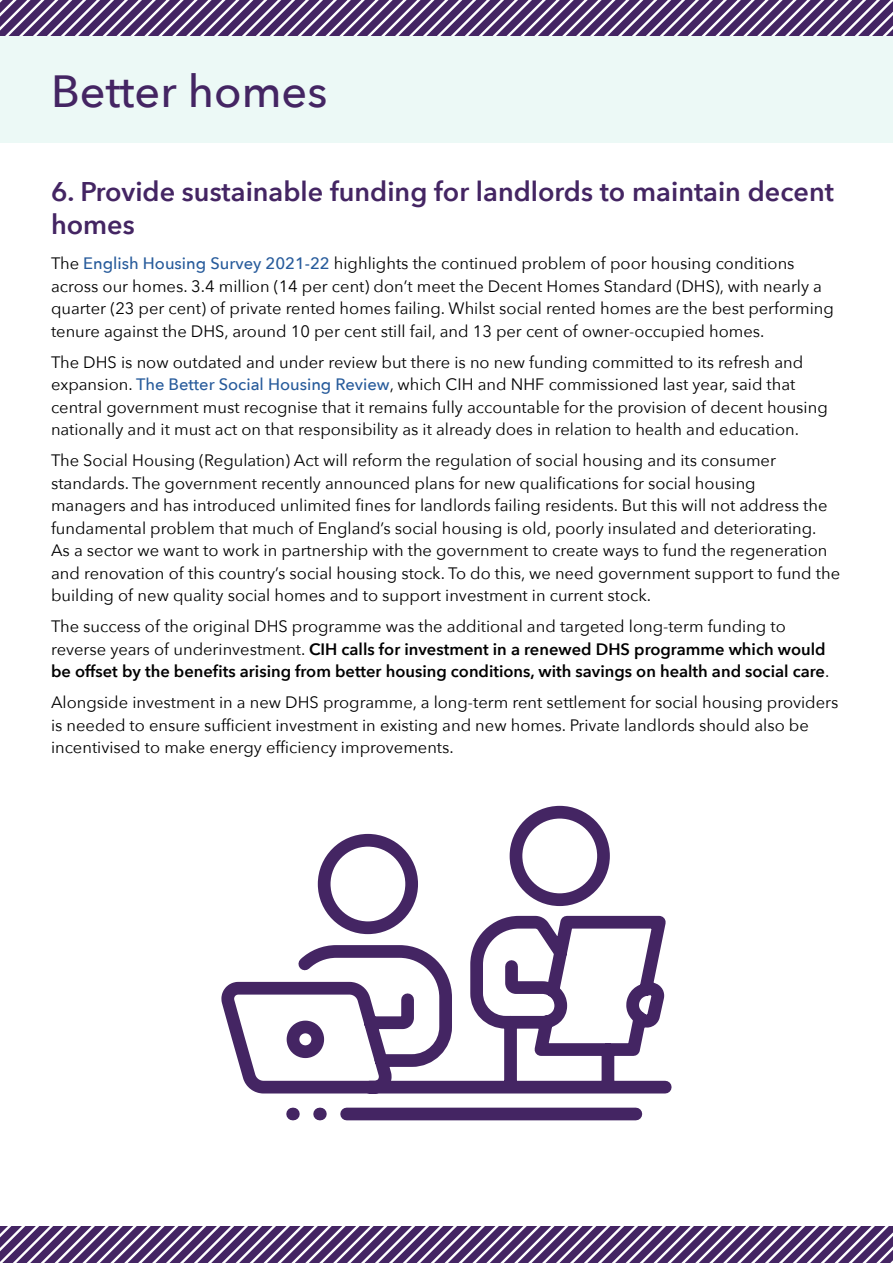
<style>
.page{position:relative;width:893px;height:1263px;background:#fff}
.page>*{position:absolute;margin:0;border:0;box-sizing:border-box;transform-origin:0 0}
.t1{font:500 45px "Avenir Next";color:#442563}
.t2{font:600 27px/32.4px "Avenir Next";color:#442563}
.t3{font:16.5px/22.5px "Avenir Next";color:#000}
.t4{font:600 16.5px/22.5px "Avenir Next";color:#000}
.s1{font-weight:500;color:#275b9b}
.s2{font-weight:400}
</style>
<div class="page">
<svg style="left:0;top:1226px;width:893px;height:37px"></svg>
<svg style="left:0;top:0;width:893px;height:36px"></svg>
<div style="left:0;top:36px;width:893px;height:106px;background:#ecf9f6"></div>
<svg style="left:222px;top:805px;width:450px;height:316px"></svg>
<h1 class="t1" style="left:51px;top:53px;width:278px">Better homes</h1>
<h2 class="t2" style="left:51px;top:175px;width:784px">6. Provide sustainable funding for landlords to maintain decent homes</h2>
<p class="t3" style="left:51px;top:251px;width:784px">The <span class="s1">English Housing Survey 2021-22</span> highlights the continued problem of poor housing conditions across our homes. 3.4 million (14 per cent) don’t meet the Decent Homes Standard (DHS), with nearly a quarter (23 per cent) of private rented homes failing. Whilst social rented homes are the best performing tenure against the DHS, around 10 per cent still fail, and 13 per cent of owner-occupied homes.</p>
<p class="t3" style="left:51px;top:350px;width:778px">The DHS is now outdated and under review but there is no new funding committed to its refresh and expansion. <span class="s1">The Better Social Housing Review</span>, which CIH and NHF commissioned last year, said that central government must recognise that it remains fully accountable for the provision of decent housing nationally and it must act on that responsibility as it already does in relation to health and education.</p>
<p class="t3" style="left:51px;top:448px;width:791px">The Social Housing (Regulation) Act will reform the regulation of social housing and its consumer standards. The government recently announced plans for new qualifications for social housing<br>managers and has introduced unlimited fines for landlords failing residents. But this will not address the fundamental problem that much of England’s social housing is old, poorly insulated and deteriorating.<br>As a sector we want to work in partnership with the government to create ways to fund the regeneration and renovation of this country’s social housing stock. To do this, we need government support to fund the building of new quality social homes and to support investment in current stock.</p>
<p class="t4" style="left:51px;top:615px;width:780px"><span class="s2">The success of the original DHS programme was the additional and targeted long-term funding to reverse years of underinvestment.</span> CIH calls for investment in a renewed DHS programme which would be offset by the benefits arising from better housing conditions, with savings on health and social care<span class="s2">.</span></p>
<p class="t3" style="left:51px;top:690px;width:789px">Alongside investment in a new DHS programme, a long-term rent settlement for social housing providers is needed to ensure sufficient investment in existing and new homes. Private landlords should also be incentivised to make energy efficiency improvements.</p>
</div>
